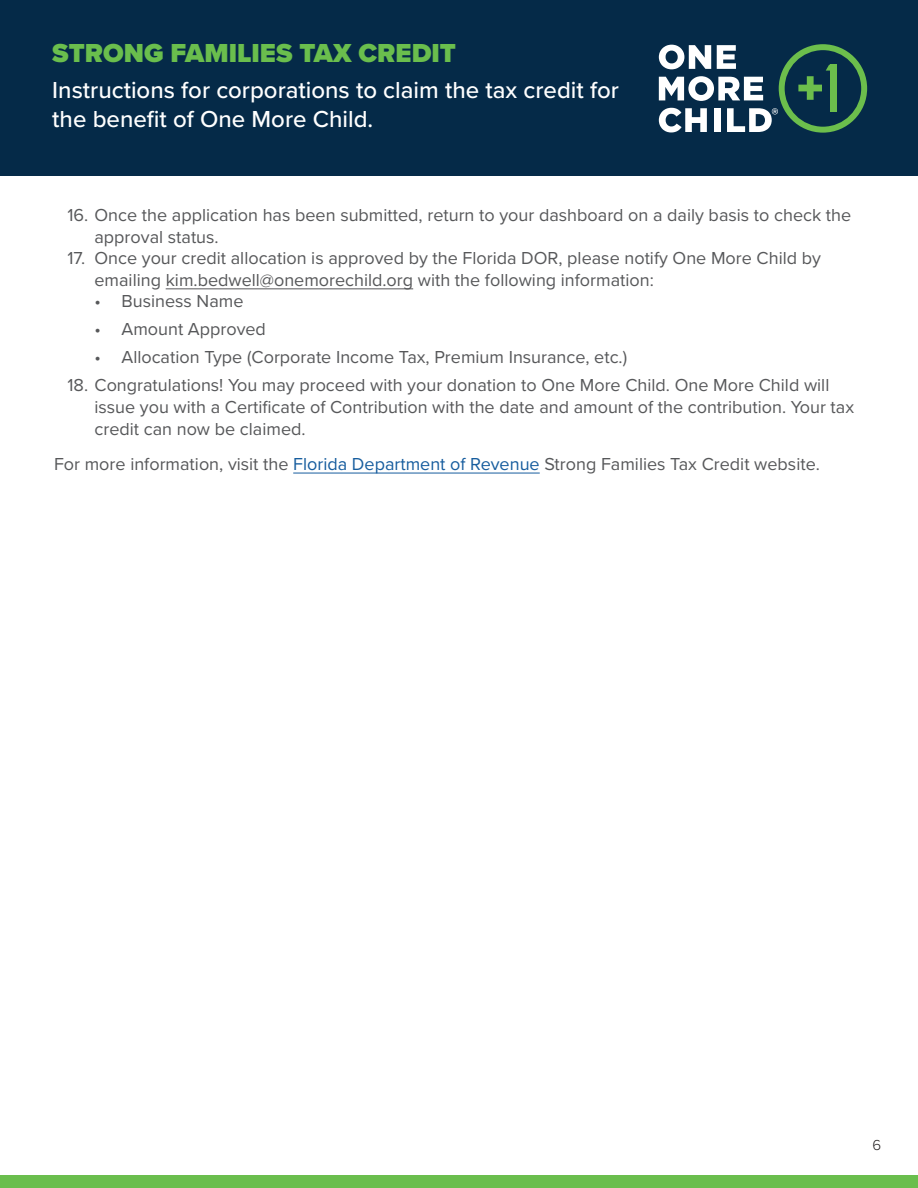
<style>
.page{position:relative;width:918px;height:1188px;background:#fff}
.page>*{position:absolute;margin:0;border:0;box-sizing:border-box;transform-origin:0 0}
.t1{font:900 27px "Proxima Nova";color:#6abe4d}
.t2{font:500 24px/28.8px "Proxima Nova";color:#fff}
.t3{font:18px/21.6px "Proxima Nova";color:#57585a}
.t4{font:300 15px "Proxima Nova";color:#231f20}
.s1{color:#175d9e}
</style>
<div class="page">
<div style="left:0;top:0;width:918px;height:176px;background:#052a48"></div>
<svg style="left:659px;top:44px;width:208px;height:89px"></svg>
<div style="left:0;top:1175px;width:918px;height:13px;background:#6abe4d"></div>
<hr style="left:166px;top:288px;width:247px;height:1px;background:#57585a">
<hr style="left:293px;top:473px;width:247px;height:1px;background:#175d9e">
<p class="t1" style="left:52px;top:33px;width:405px">STRONG FAMILIES TAX CREDIT</p>
<p class="t2" style="left:52px;top:75px;width:568px">Instructions for corporations to claim the tax credit for the benefit of One More Child.</p>
<p class="t3" style="left:94px;top:204px;width:758px;text-indent:-27px">16. Once the application has been submitted, return to your dashboard on a daily basis to check the approval status.</p>
<p class="t3" style="left:94px;top:247px;width:728px;text-indent:-27px">17. Once your credit allocation is approved by the Florida DOR, please notify One More Child by emailing kim.bedwell@onemorechild.org with the following information:</p>
<p class="t3" style="left:94px;top:289px;width:151px">• Business Name</p>
<p class="t3" style="left:94px;top:317px;width:173px">• Amount Approved</p>
<p class="t3" style="left:94px;top:346px;width:534px">• Allocation Type (Corporate Income Tax, Premium Insurance, etc.)</p>
<p class="t3" style="left:94px;top:374px;width:761px;text-indent:-27px">18. Congratulations! You may proceed with your donation to One More Child. One More Child will issue you with a Certificate of Contribution with the date and amount of the contribution. Your tax credit can now be claimed.</p>
<p class="t3" style="left:54px;top:453px;width:767px">For more information, visit the <span class="s1">Florida Department of Revenue</span> Strong Families Tax Credit website.</p>
<p class="t4" style="left:873px;top:1134px;width:10px">6</p>
</div>
